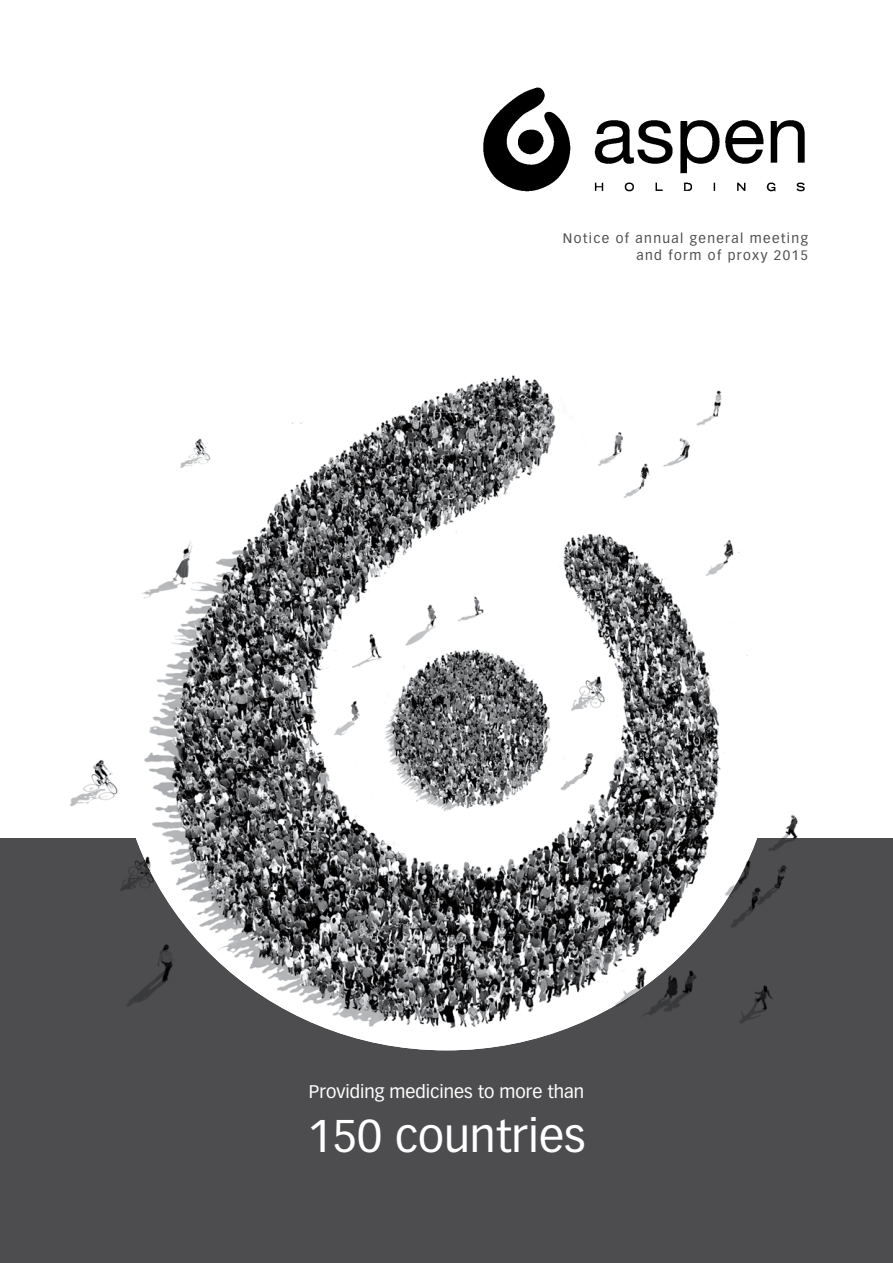
<style>
.page{position:relative;width:893px;height:1263px;background:#fff}
.page>*{position:absolute;margin:0;border:0;box-sizing:border-box;transform-origin:0 0}
.t1{font:45px "Vectora LT Std";color:#fff}
.t2{font:18px "Vectora LT Std";color:#fff}
.t3{font:13.5px/16.2px "Vectora LT Std";letter-spacing:.1em;color:#4d4d4f;text-align:right}
</style>
<div class="page">
<img style="left:70px;top:375px;width:728px;height:463px">
<div style="left:0;top:838px;width:893px;height:425px;background:#4d4d4f"></div>
<img style="left:117px;top:412px;width:659px;height:638px">
<img style="left:483px;top:87px;width:322px;height:105px">
<p class="t3" style="left:563px;top:231px;width:247px">Notice of annual general meeting and form of proxy 2015</p>
<h2 class="t2" style="left:309px;top:1081px;width:277px">Providing medicines to more than</h2>
<h1 class="t1" style="left:307px;top:1110px;width:280px">150 countries</h1>
</div>
